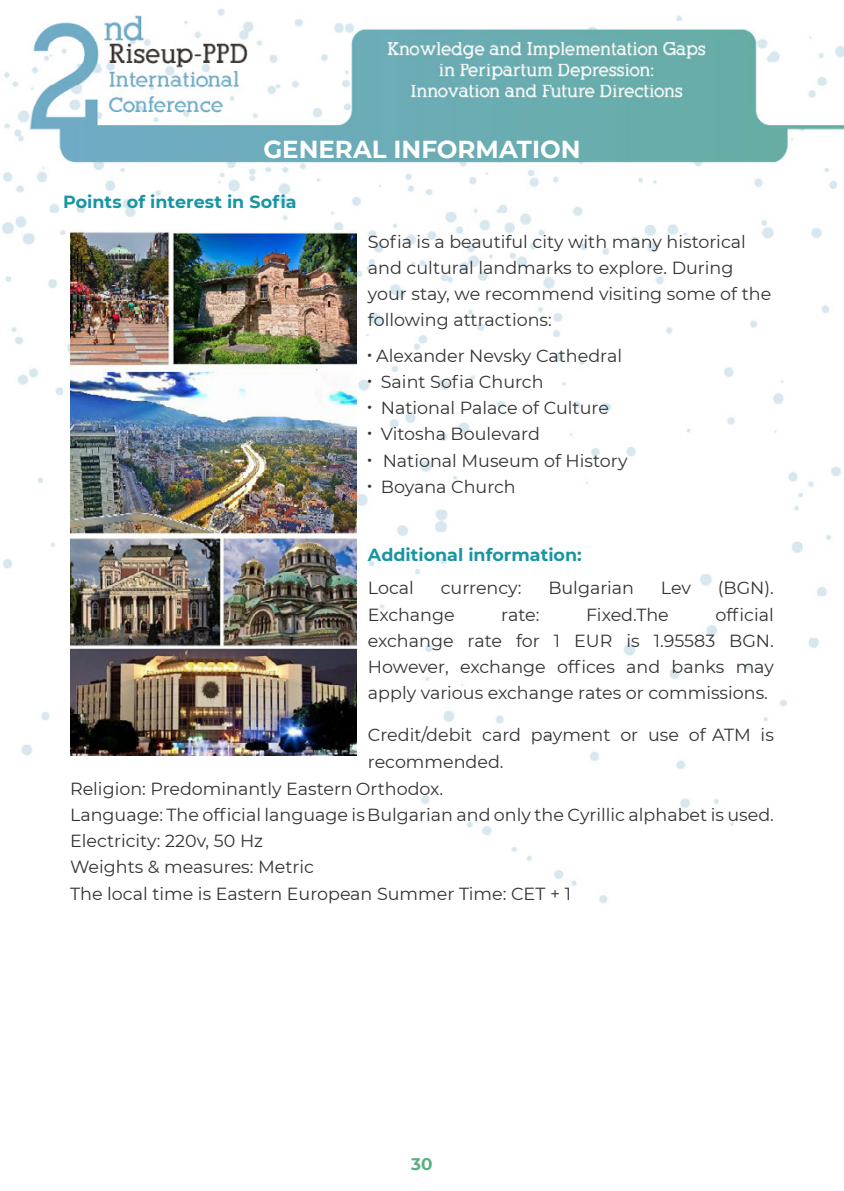
<style>
.page{position:relative;width:844px;height:1191px;background:#fff}
.page>*{position:absolute;margin:0;border:0;box-sizing:border-box;transform-origin:0 0}
.t1{font:700 24.5px "Montserrat";color:#fff}
.t2{font:17.5px/26.2px "Montserrat";color:#333}
.t3{font:700 17.5px "Montserrat";color:#1895a3}
.t4{font:700 16.8px "Montserrat";color:#59af80}
.s1{font-family:"CF Urania"}
</style>
<div class="page">
<img style="left:2px;top:8px;width:841px;height:895px">
<img style="left:70px;top:231px;width:286px;height:524px">
<h1 class="t1" style="left:263px;top:131px;width:319px">GENERAL INFORMATION</h1>
<p class="t3" style="left:63px;top:189px;width:235px">Points of interest in Sofia</p>
<p class="t2" style="left:368px;top:228px;width:405px">Sofia is a beautiful city with many historical and cultural landmarks to explore. During your stay, we recommend visiting some of the following attractions:</p>
<p class="t2" style="left:368px;top:341px;width:261px"><span class="s1">·</span> Alexander Nevsky Cathedral <span class="s1">·</span> Saint Sofia Church<br><span class="s1">·</span> National Palace of Culture<br><span class="s1">·</span> Vitosha Boulevard<br><span class="s1">·</span> National Museum of History <span class="s1">·</span> Boyana Church</p>
<p class="t3" style="left:368px;top:542px;width:215px">Additional information:</p>
<p class="t2" style="left:368px;top:574px;width:48px">Local</p>
<p class="t2" style="left:440px;top:574px;width:82px">currency:</p>
<p class="t2" style="left:548px;top:574px;width:87px">Bulgarian</p>
<p class="t2" style="left:660px;top:574px;width:32px">Lev</p>
<p class="t2" style="left:717px;top:574px;width:58px">(BGN).</p>
<p class="t2" style="left:368px;top:600px;width:88px">Exchange</p>
<p class="t2" style="left:501px;top:600px;width:40px">rate:</p>
<p class="t2" style="left:586px;top:600px;width:84px">Fixed.The</p>
<p class="t2" style="left:368px;top:600px;width:407px;text-align:justify;text-indent:347px">official exchange rate for 1 EUR is 1.95583 BGN.<br>However, exchange offices and banks may apply various exchange rates or commissions.</p>
<p class="t2" style="left:368px;top:721px;width:407px">Credit/debit card payment or use of ATM is</p>
<p class="t2" style="left:368px;top:747px;width:137px">recommended.</p>
<p class="t2" style="left:70px;top:774px;width:374px">Religion: Predominantly Eastern Orthodox.</p>
<p class="t2" style="left:70px;top:801px;width:705px">Language: The official language isBulgarian and only the Cyrillic alphabet is used.</p>
<p class="t2" style="left:70px;top:827px;width:195px">Electricity: 220v, 50 Hz</p>
<p class="t2" style="left:70px;top:853px;width:245px">Weights &amp; measures: Metric</p>
<p class="t2" style="left:70px;top:879px;width:502px">The local time is Eastern European Summer Time: CET + 1</p>
<p class="t4" style="left:411px;top:1152px;width:23px">30</p>
</div>
